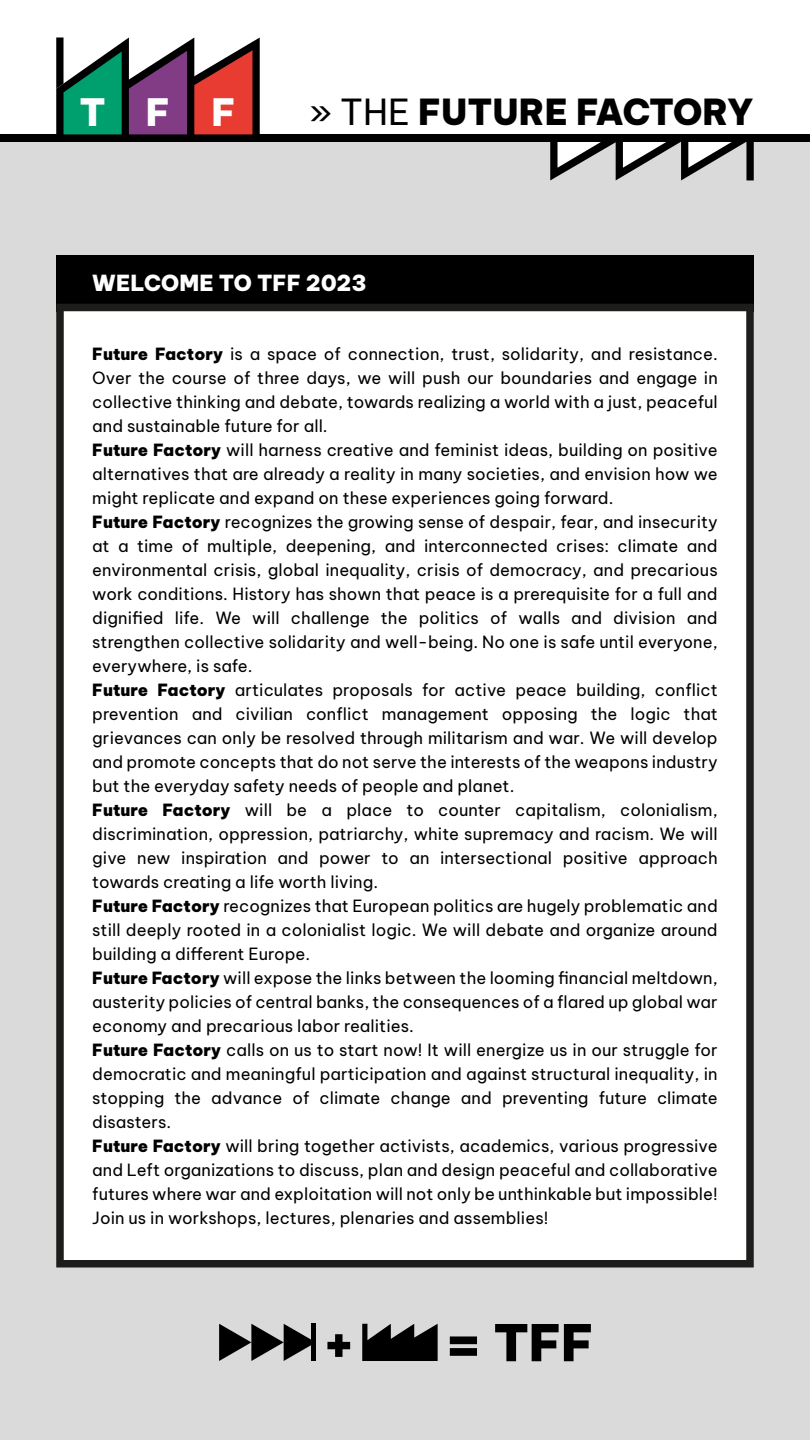
<style>
.page{position:relative;width:810px;height:1440px;background:#fff}
.page>*{position:absolute;margin:0;border:0;box-sizing:border-box;transform-origin:0 0}
.t1{font:900 37.05px "Be Vietnam Pro";color:#fff}
.t2{font:900 35.25px "Be Vietnam Pro";color:#000}
.t3{font:900 21.75px "Be Vietnam Pro";letter-spacing:.005em;color:#fff}
.t4{font:16.5px/24px "Be Vietnam Pro";letter-spacing:.005em;color:#000}
.s1{font-weight:400}
.s2{font-weight:900}
</style>
<div class="page">
<div style="left:0;top:138px;width:810px;height:1302px;background:#dadada"></div>
<svg style="left:550px;top:142px;width:204px;height:38px"></svg>
<div style="left:0;top:134px;width:810px;height:8px;background:#000"></div>
<svg style="left:56px;top:38px;width:204px;height:97px"></svg>
<div style="left:56px;top:255px;width:698px;height:56px;background:#000"></div>
<div style="left:56px;top:304px;width:698px;height:964px;background:#fff"></div>
<svg style="left:219px;top:1324px;width:93px;height:37px"></svg>
<hr style="left:312px;top:1324px;width:4px;height:37px;background:#000">
<svg style="left:362px;top:1324px;width:76px;height:37px"></svg>
<svg style="left:327px;top:1334px;width:23px;height:23px"></svg>
<svg style="left:450px;top:1336px;width:27px;height:20px"></svg>
<svg style="left:495px;top:1324px;width:96px;height:37px"></svg>
<h1 class="t1" style="left:79px;top:80px;width:158px">TFF</h1>
<h2 class="t2" style="left:309px;top:82px;width:446px"><span class="s1">» THE</span> FUTURE FACTORY</h2>
<h3 class="t3" style="left:92px;top:264px;width:276px">WELCOME TO TFF 2023</h3>
<p class="t4" style="left:92px;top:340px;width:627px"><span class="s2">Future Factory</span> is a space of connection, trust, solidarity, and resistance.<br>Over the course of three days, we will push our boundaries and engage in collective thinking and debate, towards realizing a world with a just, peaceful and sustainable future for all.<br><span class="s2">Future Factory</span> will harness creative and feminist ideas, building on positive alternatives that are already a reality in many societies, and envision how we might replicate and expand on these experiences going forward.<br><span class="s2">Future Factory</span> recognizes the growing sense of despair, fear, and insecurity at a time of multiple, deepening, and interconnected crises: climate and environmental crisis, global inequality, crisis of democracy, and precarious work conditions. History has shown that peace is a prerequisite for a full and dignified life. We will challenge the politics of walls and division and strengthen collective solidarity and well-being. No one is safe until everyone, everywhere, is safe.<br><span class="s2">Future Factory</span> articulates proposals for active peace building, conflict prevention and civilian conflict management opposing the logic that grievances can only be resolved through militarism and war. We will develop and promote concepts that do not serve the interests of the weapons industry but the everyday safety needs of people and planet.<br><span class="s2">Future Factory</span> will be a place to counter capitalism, colonialism, discrimination, oppression, patriarchy, white supremacy and racism. We will give new inspiration and power to an intersectional positive approach towards creating a life worth living.<br><span class="s2">Future Factory</span> recognizes that European politics are hugely problematic and still deeply rooted in a colonialist logic. We will debate and organize around building a different Europe.<br><span class="s2">Future Factory</span> will expose the links between the looming financial meltdown, austerity policies of central banks, the consequences of a flared up global war economy and precarious labor realities.<br><span class="s2">Future Factory</span> calls on us to start now! It will energize us in our struggle for democratic and meaningful participation and against structural inequality, in stopping the advance of climate change and preventing future climate disasters.<br><span class="s2">Future Factory</span> will bring together activists, academics, various progressive and Left organizations to discuss, plan and design peaceful and collaborative futures where war and exploitation will not only be unthinkable but impossible!<br>Join us in workshops, lectures, plenaries and assemblies!</p>
</div>
